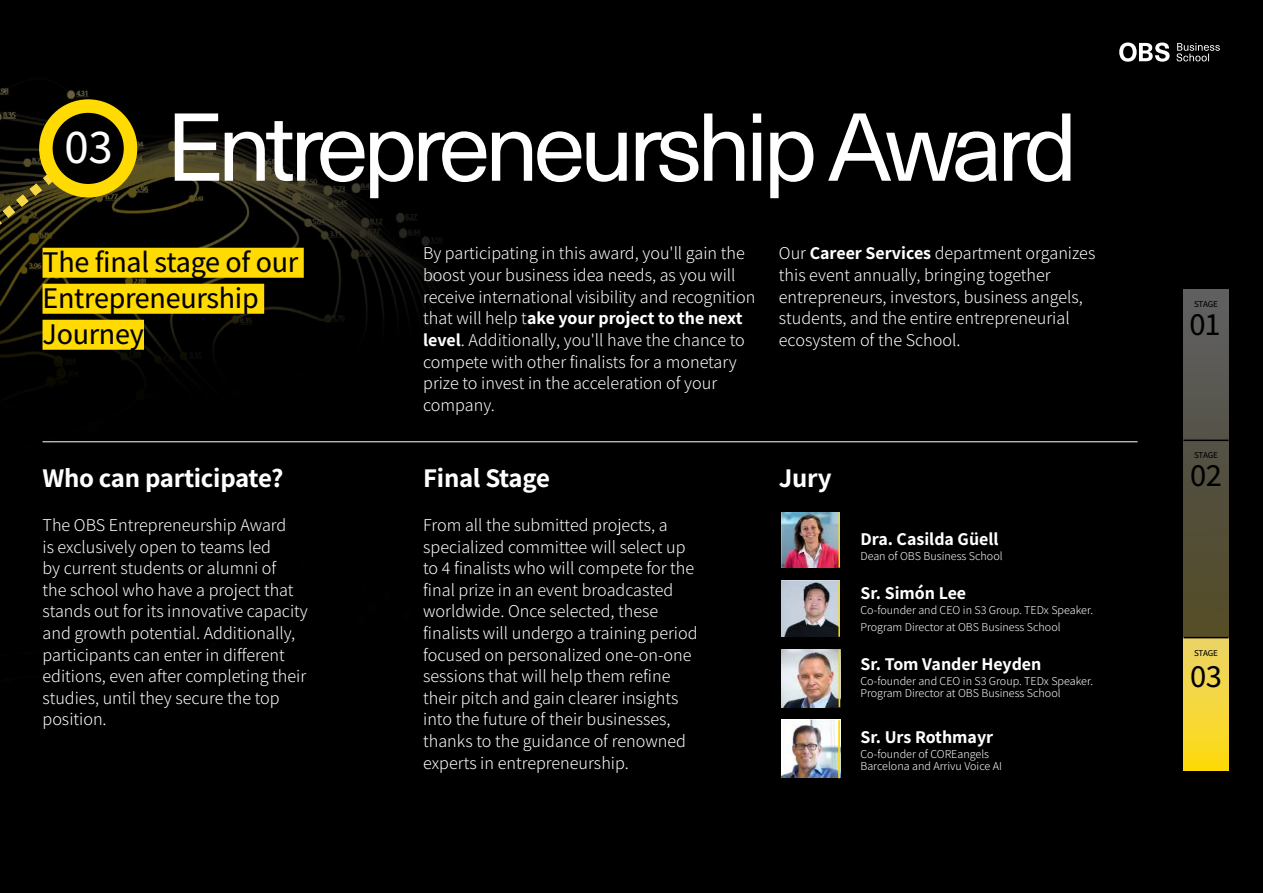
<style>
.page{position:relative;width:1263px;height:893px;background:#000}
.page>*{position:absolute;margin:0;border:0;box-sizing:border-box;transform-origin:0 0}
.t1{font:94.5px "Neue Haas Unica Pro";letter-spacing:-.06em;color:#fff}
.t2{font:500 48.6px "Assistant";color:#fff}
.t3{font:500 32.4px "Assistant";color:#000}
.t4{font:500 30px/36px "Assistant";letter-spacing:-.01em;color:#000}
.t5{font:700 27px "Assistant";letter-spacing:-.01em;color:#fff}
.t6{font:300 18px/21.6px "Assistant";color:#fff}
.t7{font:700 18px "Assistant";color:#fff}
.t8{font:300 12px/12px "Assistant";color:#fff}
.t9{font:500 9px "Assistant";letter-spacing:-.025em;color:#000}
.s1{font-weight:700}
</style>
<div class="page">
<img style="left:0;top:87px;width:1229px;height:692px">
<div style="left:43px;top:248px;width:261px;height:30px;background:#ffdb03"></div>
<div style="left:43px;top:284px;width:221px;height:30px;background:#ffdb03"></div>
<div style="left:43px;top:320px;width:101px;height:30px;background:#ffdb03"></div>
<img style="left:0;top:129px;width:109px;height:96px">
<svg style="left:46px;top:106px;width:85px;height:85px"></svg>
<div style="left:39px;top:99px;width:98px;height:98px;border:14px solid #ffdb03;border-radius:50%"></div>
<img style="left:782px;top:513px;width:56px;height:55px">
<hr style="left:838px;top:513px;width:2px;height:55px;background:#ffdb03">
<img style="left:782px;top:580px;width:58px;height:57px">
<hr style="left:838px;top:581px;width:2px;height:56px;background:#ffdb03">
<img style="left:782px;top:720px;width:56px;height:58px">
<hr style="left:838px;top:720px;width:2px;height:58px;background:#ffdb03">
<img style="left:782px;top:649px;width:56px;height:58px">
<hr style="left:838px;top:649px;width:2px;height:58px;background:#ffdb03">
<hr style="left:43px;top:441px;width:1094px;height:1px;background:#fff">
<img style="left:1183px;top:638px;width:45px;height:132px">
<hr style="left:1183px;top:637px;width:45px;height:1px;background:#000">
<svg style="left:1179px;top:284px;width:50px;height:353px;background:#4e4b3c"></svg>
<svg style="left:1119px;top:43px;width:101px;height:19px"></svg>
<h2 class="t2" style="left:65px;top:114px;width:50px">03</h2>
<h1 class="t1" style="left:166px;top:91px;width:913px">Entrepreneurship Award</h1>
<h3 class="t4" style="left:43px;top:242px;width:257px">The final stage of our<br>Entrepreneurship<br>Journey</h3>
<p class="t6" style="left:423px;top:242px;width:334px">By participating in this award, you'll gain the boost your business idea needs, as you will receive international visibility and recognition that will help t<span class="s1">ake your project to the next level</span>. Additionally, you'll have the chance to compete with other finalists for a monetary prize to invest in the acceleration of your company.</p>
<p class="t6" style="left:779px;top:242px;width:318px">Our <span class="s1">Career Services</span> department organizes this event annually, bringing together entrepreneurs, investors, business angels, students, and the entire entrepreneurial ecosystem of the School.</p>
<h3 class="t5" style="left:43px;top:459px;width:243px">Who can participate?</h3>
<h3 class="t5" style="left:423px;top:459px;width:128px">Final Stage</h3>
<h3 class="t5" style="left:779px;top:459px;width:54px">Jury</h3>
<p class="t6" style="left:43px;top:513px;width:267px">The OBS Entrepreneurship Award<br>is exclusively open to teams led<br>by current students or alumni of<br>the school who have a project that stands out for its innovative capacity and growth potential. Additionally, participants can enter in different editions, even after completing their studies, until they secure the top position.</p>
<p class="t6" style="left:423px;top:513px;width:276px">From all the submitted projects, a specialized committee will select up to 4 finalists who will compete for the final prize in an event broadcasted worldwide. Once selected, these finalists will undergo a training period focused on personalized one-on-one sessions that will help them refine their pitch and gain clearer insights into the future of their businesses, thanks to the guidance of renowned experts in entrepreneurship.</p>
<p class="t7" style="left:860px;top:527px;width:140px">Dra. Casilda Güell</p>
<p class="t8" style="left:860px;top:549px;width:144px">Dean of OBS Business School</p>
<p class="t7" style="left:860px;top:581px;width:107px">Sr. Simón Lee</p>
<p class="t8" style="left:860px;top:601px;width:234px;line-height:16.5px">Co-founder and CEO in S3 Group. TEDx Speaker.<br>Program Director at OBS Business School</p>
<p class="t7" style="left:860px;top:651px;width:183px">Sr. Tom Vander Heyden</p>
<p class="t8" style="left:860px;top:674px;width:234px">Co-founder and CEO in S3 Group. TEDx Speaker.<br>Program Director at OBS Business School</p>
<p class="t7" style="left:860px;top:724px;width:134px">Sr. Urs Rothmayr</p>
<p class="t8" style="left:860px;top:747px;width:143px">Co-founder of COREangels<br>Barcelona and Arrivu Voice AI</p>
<p class="t9" style="left:1194px;top:297px;width:25px">STAGE</p>
<h3 class="t3" style="left:1189px;top:302px;width:32px">01</h3>
<p class="t9" style="left:1194px;top:449px;width:25px">STAGE</p>
<h3 class="t3" style="left:1190px;top:453px;width:34px">02</h3>
<p class="t9" style="left:1194px;top:647px;width:25px">STAGE</p>
<h3 class="t3" style="left:1190px;top:654px;width:34px">03</h3>
</div>
